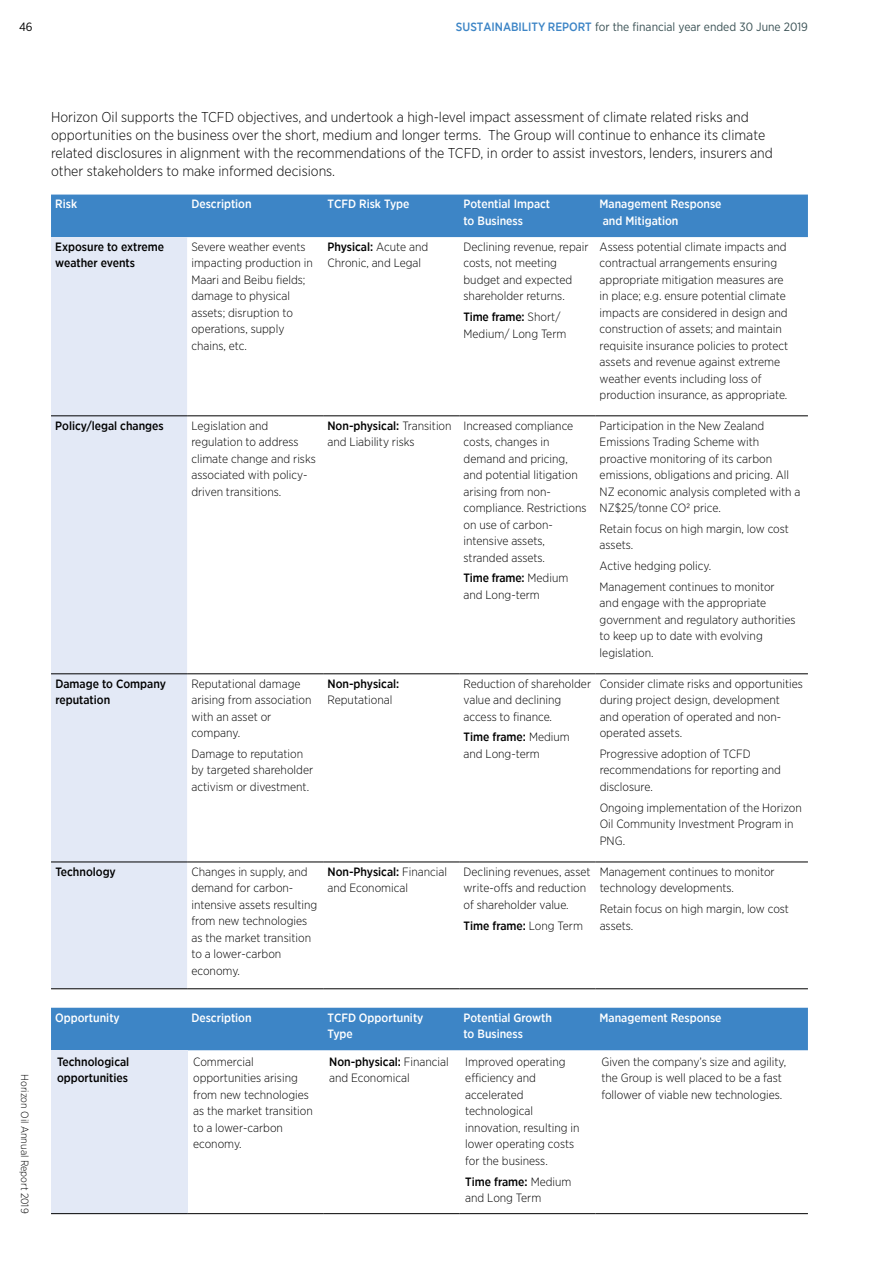
<style>
.page{position:relative;width:893px;height:1263px;background:#fff}
.page>*{position:absolute;margin:0;border:0;box-sizing:border-box;transform-origin:0 0}
.t1{font:300 14.25px/18px "Gotham Narrow";color:#000}
.t2{font:300 12px/16.5px "Gotham Narrow";color:#000}
.t3{font:500 12px/16.5px "Gotham Narrow";color:#fff}
.t4{font:500 12px/16.5px "Gotham Narrow";color:#000}
.t5{font:12px "Gotham Narrow";color:#3b5255}
.t6{font:12px "Gotham Narrow";color:#000}
.t7{font:300 10.5px "Gotham Narrow";color:#000}
.s1{font-weight:500;color:#3d85c6}
.s2{font-weight:500}
.s3{font-weight:300}
</style>
<div class="page">
<div style="left:51px;top:195px;width:757px;height:42px;background:#3d85c6"></div>
<div style="left:51px;top:237px;width:136px;height:751px;background:#e3e9f6"></div>
<hr style="left:51px;top:416px;width:136px;height:1px;background:#000">
<hr style="left:187px;top:416px;width:136px;height:1px;background:#000">
<hr style="left:323px;top:416px;width:136px;height:1px;background:#000">
<hr style="left:459px;top:416px;width:136px;height:1px;background:#000">
<hr style="left:595px;top:416px;width:213px;height:1px;background:#000">
<hr style="left:51px;top:673px;width:136px;height:1px;background:#000">
<hr style="left:187px;top:673px;width:136px;height:1px;background:#000">
<hr style="left:323px;top:673px;width:136px;height:1px;background:#000">
<hr style="left:459px;top:673px;width:136px;height:1px;background:#000">
<hr style="left:595px;top:673px;width:213px;height:1px;background:#000">
<hr style="left:51px;top:862px;width:136px;height:1px;background:#000">
<hr style="left:187px;top:862px;width:136px;height:1px;background:#000">
<hr style="left:323px;top:862px;width:136px;height:1px;background:#000">
<hr style="left:459px;top:862px;width:136px;height:1px;background:#000">
<hr style="left:595px;top:862px;width:213px;height:1px;background:#000">
<hr style="left:51px;top:988px;width:136px;height:1px;background:#000">
<hr style="left:187px;top:988px;width:136px;height:1px;background:#000">
<hr style="left:323px;top:988px;width:136px;height:1px;background:#000">
<hr style="left:459px;top:988px;width:136px;height:1px;background:#000">
<hr style="left:595px;top:988px;width:213px;height:1px;background:#000">
<div style="left:51px;top:1008px;width:757px;height:42px;background:#3d85c6"></div>
<div style="left:51px;top:1050px;width:136px;height:163px;background:#e3e9f6"></div>
<hr style="left:51px;top:1213px;width:136px;height:1px;background:#000">
<hr style="left:187px;top:1213px;width:136px;height:1px;background:#000">
<hr style="left:323px;top:1213px;width:136px;height:1px;background:#000">
<hr style="left:459px;top:1213px;width:136px;height:1px;background:#000">
<hr style="left:595px;top:1213px;width:213px;height:1px;background:#000">
<p class="t6" style="left:19px;top:20px;width:15px">46</p>
<p class="t5" style="left:456px;top:20px;width:353px"><span class="s1">SUSTAINABILITY REPORT</span> for the financial year ended 30 June 2019</p>
<p class="t1" style="left:51px;top:107px;width:723px">Horizon Oil supports the TCFD objectives, and undertook a high-level impact assessment of climate related risks and opportunities on the business over the short, medium and longer terms. The Group will continue to enhance its climate related disclosures in alignment with the recommendations of the TCFD, in order to assist investors, lenders, insurers and other stakeholders to make informed decisions.</p>
<p class="t3" style="left:55px;top:196px;width:23px">Risk</p>
<p class="t3" style="left:191px;top:196px;width:62px">Description</p>
<p class="t3" style="left:327px;top:196px;width:84px">TCFD Risk Type</p>
<p class="t3" style="left:463px;top:196px;width:88px">Potential Impact to Business</p>
<p class="t3" style="left:600px;top:196px;width:123px">Management Response and Mitigation</p>
<p class="t4" style="left:55px;top:238px;width:110px">Exposure to extreme weather events</p>
<p class="t2" style="left:191px;top:238px;width:123px">Severe weather events impacting production in<br>Maari and Beibu fields; damage to physical assets; disruption to operations, supply chains, etc.</p>
<p class="t2" style="left:327px;top:238px;width:102px"><span class="s2">Physical:</span> Acute and<br>Chronic, and Legal</p>
<p class="t2" style="left:464px;top:238px;width:126px">Declining revenue, repair costs, not meeting budget and expected shareholder returns.</p>
<p class="t2" style="left:600px;top:238px;width:190px">Assess potential climate impacts and contractual arrangements ensuring appropriate mitigation measures are in place; e.g. ensure potential climate impacts are considered in design and construction of assets; and maintain requisite insurance policies to protect assets and revenue against extreme weather events including loss of production insurance, as appropriate.</p>
<p class="t2" style="left:464px;top:308px;width:104px"><span class="s2">Time frame:</span> Short/<br>Medium/ Long Term</p>
<p class="t7" style="left:31px;top:1074px;width:141px;rotate:90deg">Horizon Oil Annual Report 2019</p>
<p class="t4" style="left:55px;top:417px;width:110px">Policy/legal changes</p>
<p class="t2" style="left:191px;top:417px;width:126px">Legislation and regulation to address climate change and risks associated with policy&shy;driven transitions.</p>
<p class="t2" style="left:327px;top:417px;width:126px"><span class="s2">Non-physical:</span> Transition and Liability risks</p>
<p class="t2" style="left:464px;top:417px;width:124px">Increased compliance costs, changes in demand and pricing, and potential litigation arising from non&shy;compliance. Restrictions on use of carbon&shy;intensive assets, stranded assets.</p>
<p class="t2" style="left:464px;top:570px;width:106px"><span class="s2">Time frame:</span> Medium and Long-term</p>
<p class="t2" style="left:600px;top:417px;width:202px">Participation in the New Zealand Emissions Trading Scheme with proactive monitoring of its carbon emissions, obligations and pricing. All NZ economic analysis completed with a NZ$25/tonne CO2 price.</p>
<p class="t2" style="left:600px;top:520px;width:191px">Retain focus on high margin, low cost assets.</p>
<p class="t2" style="left:600px;top:555px;width:177px;line-height:20.7px">Active hedging policy.<br>Management continues to monitor</p>
<p class="t2" style="left:600px;top:595px;width:197px">and engage with the appropriate government and regulatory authorities to keep up to date with evolving legislation.</p>
<p class="t4" style="left:55px;top:675px;width:112px">Damage to Company reputation</p>
<p class="t2" style="left:191px;top:675px;width:122px">Reputational damage arising from association with an asset or company.</p>
<p class="t2" style="left:191px;top:745px;width:123px">Damage to reputation by targeted shareholder activism or divestment.</p>
<p class="t4" style="left:327px;top:675px;width:73px">Non-physical:</p>
<p class="t2" style="left:327px;top:691px;width:66px">Reputational</p>
<p class="t2" style="left:464px;top:675px;width:129px">Reduction of shareholder value and declining access to finance.</p>
<p class="t2" style="left:464px;top:729px;width:108px"><span class="s2">Time frame:</span> Medium and Long-term</p>
<p class="t2" style="left:600px;top:675px;width:205px">Consider climate risks and opportunities during project design, development<br>and operation of operated and non&shy;operated assets.</p>
<p class="t2" style="left:600px;top:745px;width:183px">Progressive adoption of TCFD recommendations for reporting and disclosure.</p>
<p class="t2" style="left:600px;top:799px;width:204px">Ongoing implementation of the Horizon<br>Oil Community Investment Program in<br>PNG.</p>
<p class="t4" style="left:55px;top:863px;width:62px">Technology</p>
<p class="t2" style="left:191px;top:863px;width:127px">Changes in supply, and demand for carbon&shy;intensive assets resulting from new technologies as the market transition to a lower-carbon economy.</p>
<p class="t2" style="left:328px;top:863px;width:121px"><span class="s2">Non-Physical:</span> Financial and Economical</p>
<p class="t2" style="left:464px;top:863px;width:128px">Declining revenues, asset write-offs and reduction of shareholder value.</p>
<p class="t4" style="left:464px;top:917px;width:121px">Time frame: <span class="s3">Long Term</span></p>
<p class="t2" style="left:600px;top:863px;width:177px">Management continues to monitor technology developments.</p>
<p class="t2" style="left:600px;top:900px;width:191px">Retain focus on high margin, low cost assets.</p>
<p class="t3" style="left:55px;top:1009px;width:66px">Opportunity</p>
<p class="t3" style="left:191px;top:1009px;width:62px">Description</p>
<p class="t3" style="left:327px;top:1009px;width:98px">TCFD Opportunity<br>Type</p>
<p class="t3" style="left:463px;top:1009px;width:90px">Potential Growth to Business</p>
<p class="t3" style="left:600px;top:1009px;width:123px">Management Response</p>
<p class="t4" style="left:57px;top:1053px;width:74px">Technological opportunities</p>
<p class="t2" style="left:193px;top:1053px;width:121px">Commercial opportunities arising from new technologies as the market transition to a lower-carbon economy.</p>
<p class="t2" style="left:329px;top:1053px;width:121px"><span class="s2">Non-physical:</span> Financial and Economical</p>
<p class="t2" style="left:465px;top:1053px;width:116px">Improved operating efficiency and accelerated technological innovation, resulting in lower operating costs for the business.</p>
<p class="t2" style="left:465px;top:1173px;width:108px"><span class="s2">Time frame:</span> Medium and Long Term</p>
<p class="t2" style="left:601px;top:1053px;width:186px">Given the company’s size and agility, the Group is well placed to be a fast follower of viable new technologies.</p>
</div>
